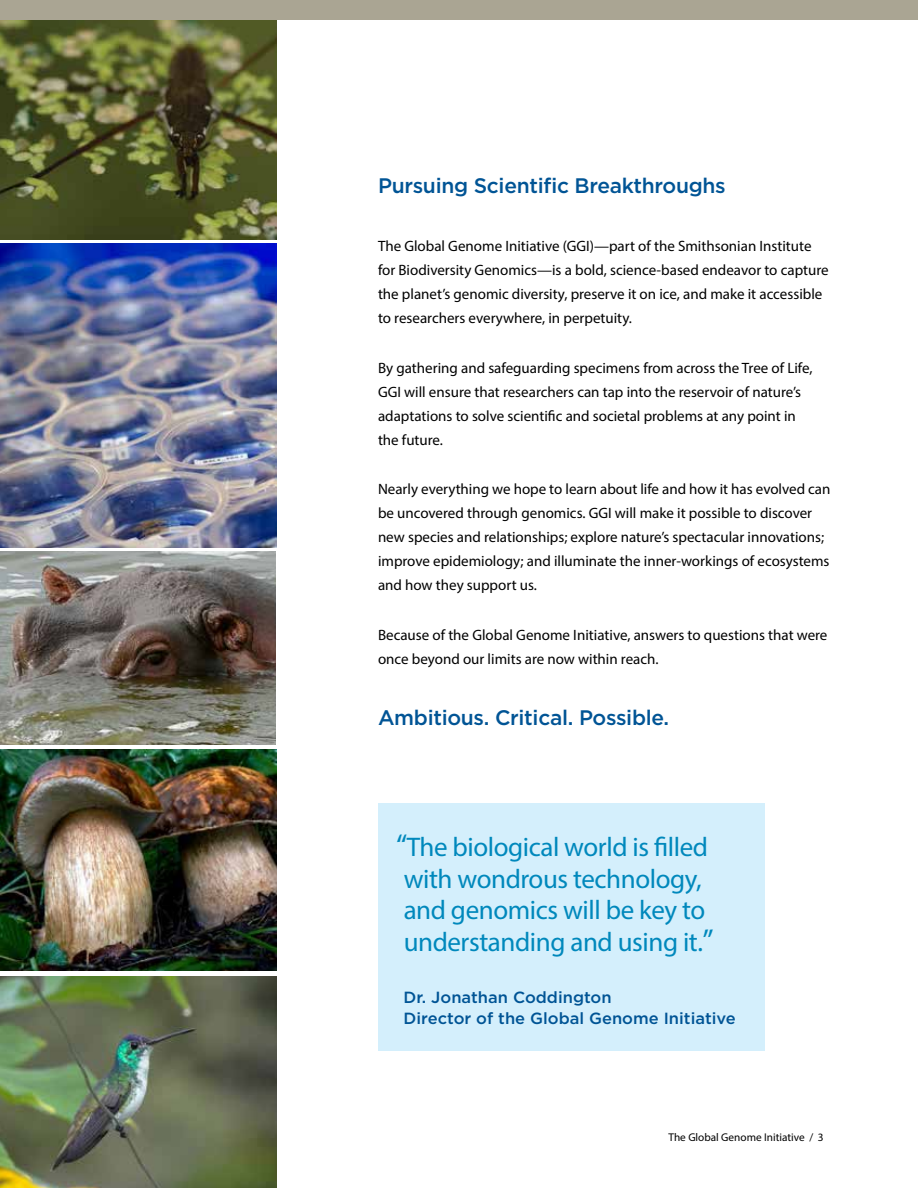
<style>
.page{position:relative;width:918px;height:1188px;background:#fff}
.page>*{position:absolute;margin:0;border:0;box-sizing:border-box;transform-origin:0 0}
.t1{font:27px/31.5px "Myriad Pro";letter-spacing:-.015em;color:#0088bc}
.t2{font:500 21px "Gotham";letter-spacing:-.015em;color:#005495}
.t3{font:500 16.2px/21px "Gotham";color:#005495}
.t4{font:15px/24px "Myriad Pro";color:#000}
.t5{font:11.25px "Myriad Pro";color:#000}
.s1{font-size:31.5px}
</style>
<div class="page">
<div style="left:0;top:0;width:918px;height:20px;background:#aaa593"></div>
<img style="left:0;top:976px;width:277px;height:212px">
<img style="left:0;top:749px;width:277px;height:222px">
<img style="left:0;top:243px;width:277px;height:305px">
<img style="left:0;top:20px;width:277px;height:219px">
<img style="left:0;top:552px;width:276px;height:193px">
<div style="left:378px;top:804px;width:387px;height:247px;background:#d4effc"></div>
<h2 class="t2" style="left:378px;top:172px;width:349px">Pursuing Scientific Breakthroughs</h2>
<p class="t4" style="left:378px;top:234px;width:452px">The Global Genome Initiative (GGI)—part of the Smithsonian Institute for Biodiversity Genomics—is a bold, science-based endeavor to capture the planet’s genomic diversity, preserve it on ice, and make it accessible to researchers everywhere, in perpetuity.</p>
<p class="t4" style="left:378px;top:355px;width:436px">By gathering and safeguarding specimens from across the Tree of Life, GGI will ensure that researchers can tap into the reservoir of nature’s adaptations to solve scientific and societal problems at any point in the future.</p>
<p class="t4" style="left:378px;top:477px;width:454px">Nearly everything we hope to learn about life and how it has evolved can be uncovered through genomics. GGI will make it possible to discover new species and relationships; explore nature’s spectacular innovations; improve epidemiology; and illuminate the inner-workings of ecosystems and how they support us.</p>
<p class="t4" style="left:378px;top:622px;width:451px">Because of the Global Genome Initiative, answers to questions that were once beyond our limits are now within reach.</p>
<h2 class="t2" style="left:378px;top:704px;width:293px">Ambitious. Critical. Possible.</h2>
<h1 class="t1" style="left:396px;top:831px;width:319px"><span class="s1">“</span>The biological world is filled with wondrous technology, and genomics will be key to understanding and using it.<span class="s1">”</span></h1>
<p class="t3" style="left:404px;top:987px;width:334px">Dr. Jonathan Coddington<br>Director of the Global Genome Initiative</p>
<p class="t5" style="left:669px;top:1130px;width:156px">The Global Genome Initiative / 3</p>
</div>
